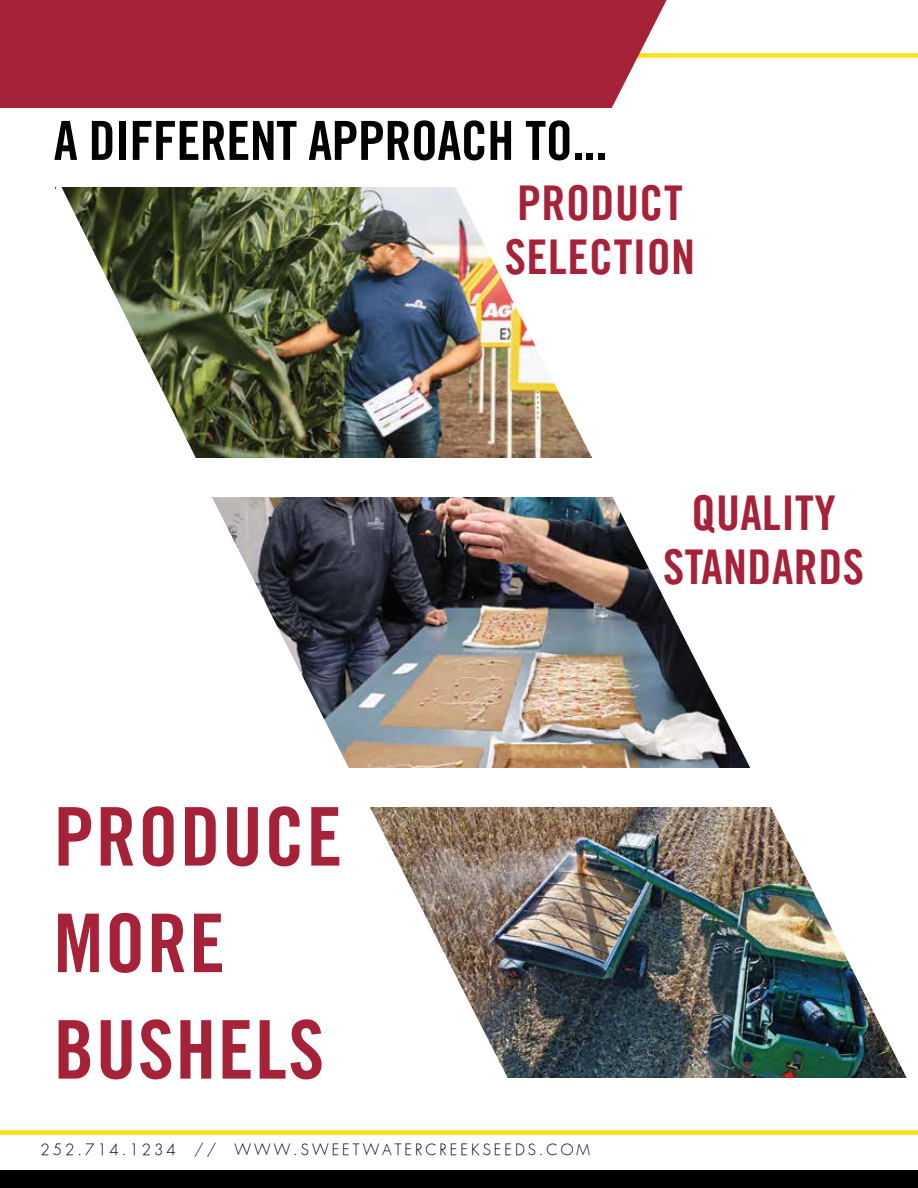
<style>
.page{position:relative;width:918px;height:1188px;background:#fff}
.page>*{position:absolute;margin:0;border:0;box-sizing:border-box;transform-origin:0 0}
.t1{font:81px/106.5px "Trade Gothic LT Pro Bd Cn 20";letter-spacing:.02em;color:#a52238}
.t2{font:54px "Trade Gothic LT Pro Bd Cn 20";letter-spacing:-.01em;color:#000}
.t3{font:48px/54px "Trade Gothic LT Pro Bd Cn 20";letter-spacing:.01em;color:#a52238;text-align:center}
.t4{font:300 15px "Futura";letter-spacing:.2em;color:#000}
</style>
<div class="page">
<div style="left:0;top:1170px;width:918px;height:18px;background:#000"></div>
<div style="left:618px;top:53px;width:300px;height:5px;background:#ffe01b"></div>
<div style="left:0;top:0;width:612px;height:108px;background:#a52238"></div>
<div style="left:0;top:1130px;width:918px;height:5px;background:#ffe01b"></div>
<svg style="left:612px;top:0;width:55px;height:108px"></svg>
<img style="left:349px;top:497px;width:263px;height:270px">
<img style="left:196px;top:187px;width:258px;height:270px">
<img style="left:371px;top:807px;width:398px;height:270px">
<svg style="left:612px;top:497px;width:139px;height:271px"></svg>
<svg style="left:211px;top:497px;width:138px;height:271px"></svg>
<img style="left:454px;top:187px;width:138px;height:270px">
<svg style="left:55px;top:187px;width:141px;height:271px"></svg>
<svg style="left:370px;top:809px;width:138px;height:269px"></svg>
<img style="left:769px;top:807px;width:138px;height:271px">
<h2 class="t2" style="left:54px;top:108px;width:555px">A DIFFERENT APPROACH TO...</h2>
<h3 class="t3" style="left:505px;top:176px;width:192px;text-align:left">PRODUCT<br>SELECTION</h3>
<h3 class="t3" style="left:663px;top:485px;width:203px">QUALITY<br>STANDARDS</h3>
<h1 class="t1" style="left:54px;top:783px;width:290px">PRODUCE<br>MORE<br>BUSHELS</h1>
<p class="t4" style="left:40px;top:1140px;width:551px">252.714.1234 // WWW.SWEETWATERCREEKSEEDS.COM</p>
</div>
